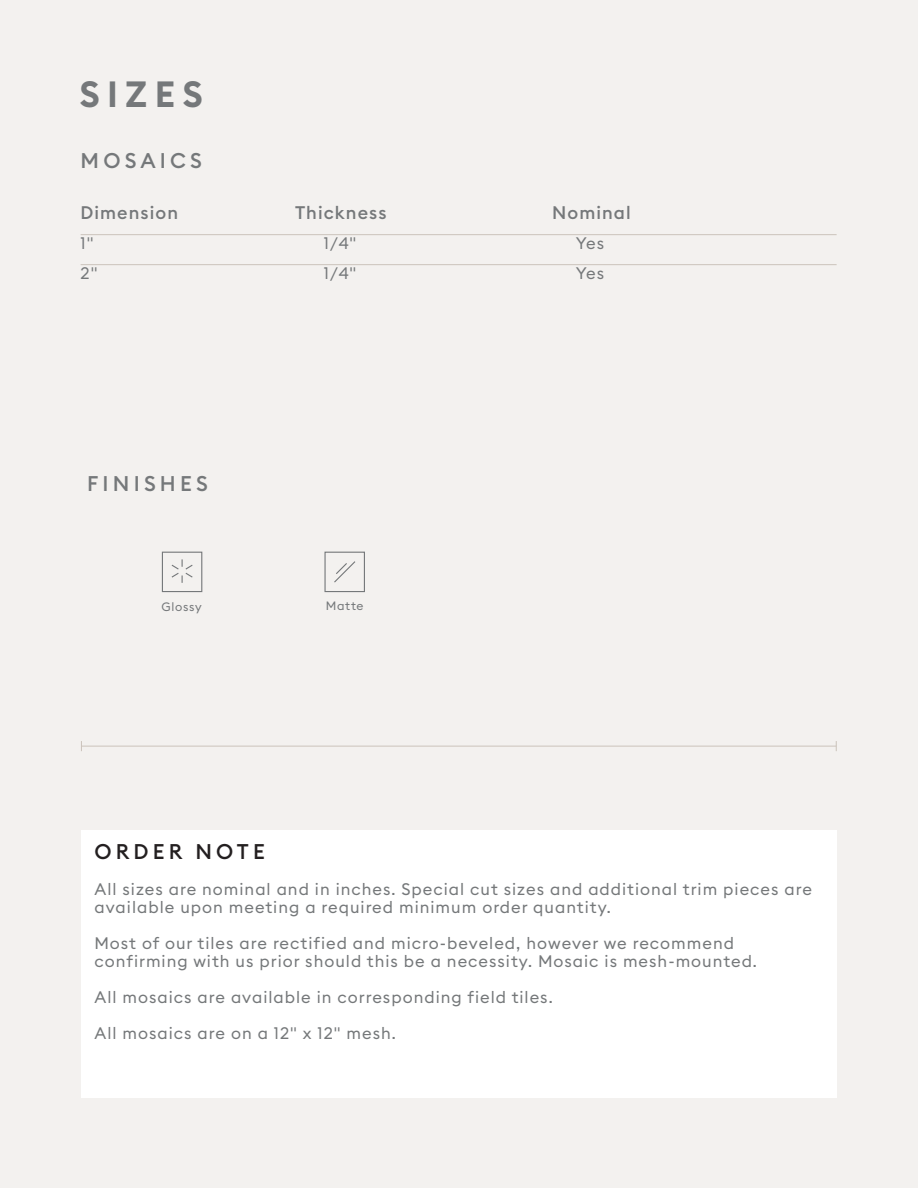
<style>
.page{position:relative;width:918px;height:1188px;background:#efedea}
.page>*{position:absolute;margin:0;border:0;box-sizing:border-box;transform-origin:0 0}
.t1{font:600 36px "Euclid Square";letter-spacing:.2em;color:#75787a}
.t2{font:500 21px "Euclid Square";letter-spacing:.2em;color:#75787a}
.t3{font:500 21px "Euclid Square";letter-spacing:.2em;color:#231f20}
.t4{font:500 18px "Euclid Square";letter-spacing:.06em;color:#75787a}
.t5{font:16.5px/18px "Euclid Square";letter-spacing:.06em;color:#75787a}
.t6{font:12px "Euclid Square";letter-spacing:.06em;color:#75787a}
</style>
<div class="page">
<hr style="left:81px;top:746px;width:755px;height:1px;background:#cbc3bb">
<div style="left:81px;top:831px;width:756px;height:267px;background:#fff"></div>
<hr style="left:81px;top:234px;width:756px;height:1px;background:#cbc3bb">
<hr style="left:81px;top:264px;width:756px;height:1px;background:#cbc3bb">
<div style="left:162px;top:552px;width:40px;height:40px;border:1px solid #75787a"></div>
<svg style="left:171px;top:559px;width:22px;height:24px"></svg>
<svg style="left:334px;top:561px;width:21px;height:22px"></svg>
<div style="left:324px;top:552px;width:41px;height:40px;border:1px solid #75787a"></div>
<p class="t1" style="left:80px;top:71px;width:125px">SIZES</p>
<p class="t2" style="left:81px;top:147px;width:123px">MOSAICS</p>
<p class="t4" style="left:81px;top:201px;width:99px">Dimension</p>
<p class="t4" style="left:295px;top:201px;width:93px">Thickness</p>
<p class="t4" style="left:552px;top:201px;width:80px">Nominal</p>
<p class="t5" style="left:81px;top:234px;width:14px">1"</p>
<p class="t5" style="left:324px;top:234px;width:34px">1/4"</p>
<p class="t5" style="left:576px;top:234px;width:30px">Yes</p>
<p class="t5" style="left:81px;top:264px;width:18px">2"</p>
<p class="t5" style="left:324px;top:264px;width:34px">1/4"</p>
<p class="t5" style="left:576px;top:264px;width:30px">Yes</p>
<p class="t2" style="left:87px;top:471px;width:122px">FINISHES</p>
<p class="t6" style="left:162px;top:599px;width:42px">Glossy</p>
<p class="t6" style="left:326px;top:599px;width:39px">Matte</p>
<p class="t3" style="left:95px;top:838px;width:172px">ORDER NOTE</p>
<p class="t5" style="left:95px;top:880px;width:719px">All sizes are nominal and in inches. Special cut sizes and additional trim pieces are available upon meeting a required minimum order quantity.</p>
<p class="t5" style="left:95px;top:934px;width:641px">Most of our tiles are rectified and micro-beveled, however we recommend</p>
<p class="t5" style="left:95px;top:952px;width:664px">confirming with us prior should this be a necessity. Mosaic is mesh-mounted.</p>
<p class="t5" style="left:95px;top:988px;width:460px">All mosaics are available in corresponding field tiles.</p>
<p class="t5" style="left:95px;top:1024px;width:303px">All mosaics are on a 12" x 12" mesh.</p>
</div>
